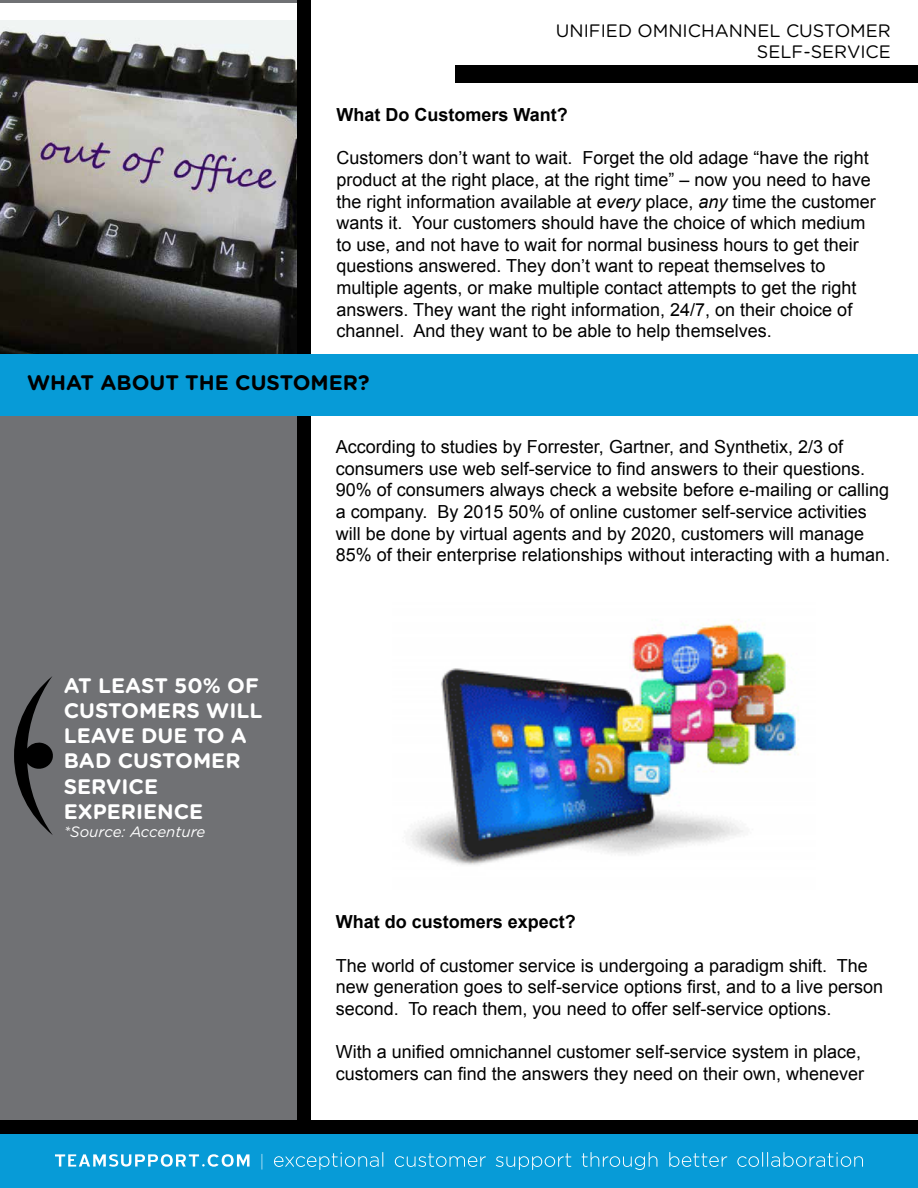
<style>
.page{position:relative;width:918px;height:1188px;background:#fff}
.page>*{position:absolute;margin:0;border:0;box-sizing:border-box;transform-origin:0 0}
.t1{font:700 21px/25.2px "Gotham Rounded";color:#fff}
.t2{font:700 21px "Gotham Rounded";color:#000}
.t3{font:18px/21.6px "Arial";color:#000}
.t4{font:700 18px "Arial";color:#000}
.t5{font:18px/21.6px "Gotham Rounded";color:#000;text-align:right}
.t6{font:italic 15px "Gotham Rounded";color:#fff}
.s1{font-style:italic}
</style>
<div class="page">
<div style="left:297px;top:0;width:13px;height:1127px;background:#000"></div>
<div style="left:0;top:0;width:297px;height:1133px;background:#707174"></div>
<div style="left:0;top:1134px;width:918px;height:54px;background:#079bd7"></div>
<svg style="left:55px;top:1152px;width:808px;height:18px"></svg>
<div style="left:0;top:1120px;width:918px;height:13px;background:#000"></div>
<div style="left:455px;top:65px;width:463px;height:18px;background:#000"></div>
<svg style="left:14px;top:676px;width:39px;height:159px"></svg>
<img style="left:410px;top:619px;width:389px;height:246px">
<div style="left:0;top:3px;width:297px;height:353px;background:#fff"></div>
<img style="left:0;top:20px;width:297px;height:334px">
<div style="left:0;top:354px;width:918px;height:62px;background:#079bd7"></div>
<p class="t5" style="left:556px;top:19px;width:337px">UNIFIED OMNICHANNEL CUSTOMER<br>SELF-SERVICE</p>
<p class="t4" style="left:336px;top:102px;width:233px">What Do Customers Want?</p>
<p class="t3" style="left:336px;top:147px;width:541px">Customers don’t want to wait. Forget the old adage “have the right product at the right place, at the right time” – now you need to have the right information available at <span class="s1">every</span> place, <span class="s1">any</span> time the customer wants it. Your customers should have the choice of which medium to use, and not have to wait for normal business hours to get their questions answered. They don’t want to repeat themselves to multiple agents, or make multiple contact attempts to get the right answers. They want the right information, 24/7, on their choice of channel. And they want to be able to help themselves.</p>
<p class="t2" style="left:27px;top:368px;width:344px">WHAT ABOUT THE CUSTOMER?</p>
<p class="t1" style="left:64px;top:672px;width:200px">AT LEAST 50% OF<br>CUSTOMERS WILL<br>LEAVE DUE TO A<br>BAD CUSTOMER<br>SERVICE<br>EXPERIENCE</p>
<p class="t6" style="left:64px;top:821px;width:143px">*Source: Accenture</p>
<p class="t3" style="left:336px;top:436px;width:556px">According to studies by Forrester, Gartner, and Synthetix, 2/3 of consumers use web self-service to find answers to their questions.<br>90% of consumers always check a website before e-mailing or calling a company. By 2015 50% of online customer self-service activities will be done by virtual agents and by 2020, customers will manage 85% of their enterprise relationships without interacting with a human.</p>
<p class="t4" style="left:336px;top:909px;width:242px">What do customers expect?</p>
<p class="t3" style="left:336px;top:954px;width:549px">The world of customer service is undergoing a paradigm shift. The new generation goes to self-service options first, and to a live person second. To reach them, you need to offer self-service options.</p>
<p class="t3" style="left:336px;top:1041px;width:530px">With a unified omnichannel customer self-service system in place, customers can find the answers they need on their own, whenever</p>
</div>
